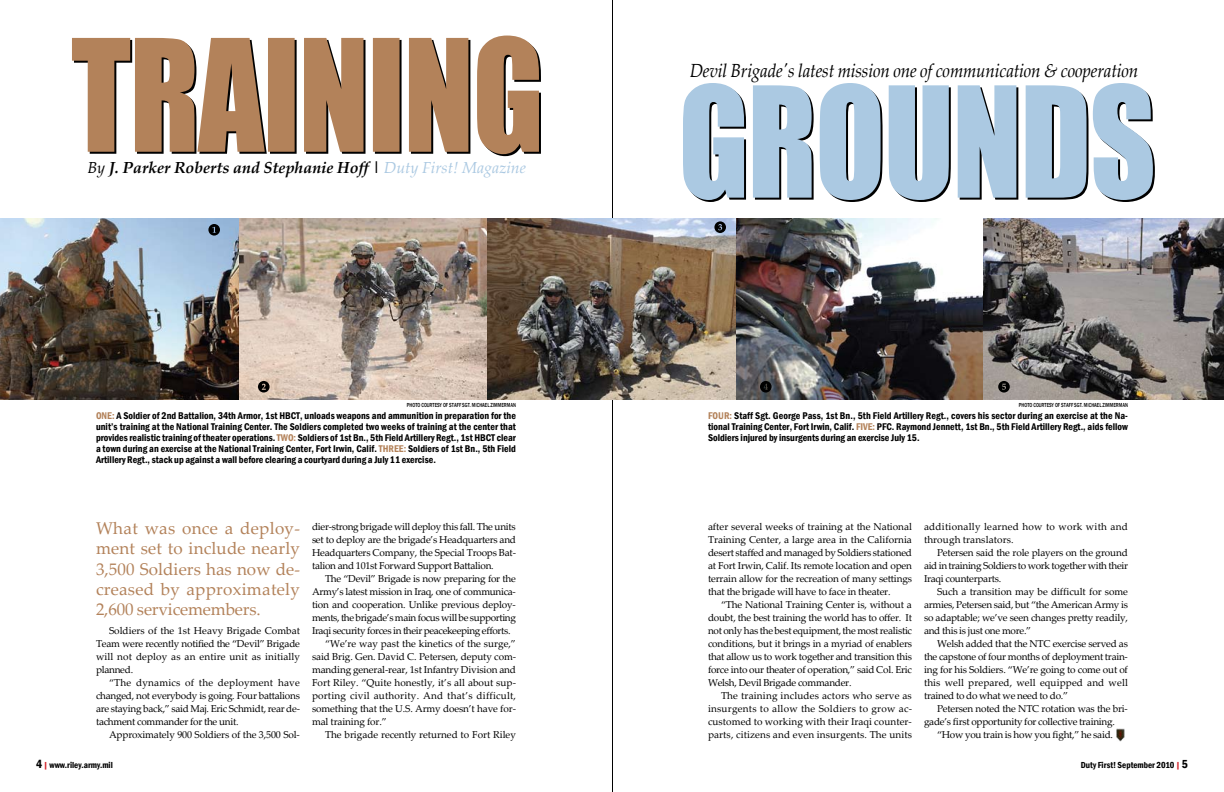
<style>
.page{position:relative;width:1224px;height:792px;background:#fff}
.page>*{position:absolute;margin:0;border:0;box-sizing:border-box;transform-origin:0 0}
.t1{font:italic 19px "Palatino Linotype";letter-spacing:-.01em;color:#000;scale:.9 1}
.t2{font:17px/20.4px "Palatino Linotype";letter-spacing:.005em;color:#b3825a;text-align:justify}
.t3{font:italic 700 16px "Palatino Linotype";color:#000}
.t4{font:10px/13px "Palatino Linotype";letter-spacing:-.015em;color:#000;text-align:justify}
.t5{font:600 condensed 10px/11px "Franklin Gothic";color:#000;text-align:justify}
.t6{font:10px "Palatino Linotype";letter-spacing:-.035em;color:#000}
.t7{font:10px/13px "Palatino Linotype";letter-spacing:.025em;color:#000}
.t8{font:10px "Palatino Linotype";letter-spacing:.005em;color:#000}
.t9{font:10px "Palatino Linotype";letter-spacing:.02em;color:#000}
.t10{font:600 condensed 9px "Franklin Gothic";color:#000}
.t11{font:500 6px "Franklin Gothic";color:#000;scale:.75 1}
.s1{font-weight:400}
.s2{font-weight:400;color:#abc9e2}
.s3{color:#b3825a}
.s4{font-size:12px}
.s5{color:#d2232a}
</style>
<div class="page">
<hr style="left:612px;top:0;width:1px;height:792px;background:#000">
<svg style="left:1116px;top:729px;width:8px;height:13px"></svg>
<img style="left:0;top:218px;width:1224px;height:182px">
<svg style="left:208px;top:224px;width:12px;height:12px"></svg>
<svg style="left:714px;top:221px;width:12px;height:12px"></svg>
<svg style="left:760px;top:381px;width:12px;height:12px"></svg>
<svg style="left:258px;top:381px;width:12px;height:12px"></svg>
<svg style="left:998px;top:381px;width:12px;height:12px"></svg>
<svg style="left:72px;top:36px;width:467px;height:118px;fill:#b3825a"></svg>
<svg style="left:683px;top:83px;width:470px;height:117px;fill:#abc9e2"></svg>
<h3 class="t3" style="left:87px;top:156px;width:440px"><span class="s1">By</span> J. Parker Roberts and Stephanie Hoff | <span class="s2">Duty First! Magazine</span></h3>
<p class="t11" style="left:407px;top:401px;width:146px">PHOTO COURTESY OF STAFF SGT. MICHAEL ZIMM ERMAN</p>
<p class="t5" style="left:96px;top:410px;width:422px"><span class="s3">ONE:</span> A Soldier of 2nd Battalion, 34th Armor, 1st HBCT, unloads weapons and ammunition in preparation for the unit’s training at the National Training Center. The Soldiers completed two weeks of training at the center that provides realistic training of theater operations. <span class="s3">TWO:</span> Soldiers of 1st Bn., 5th Field Artillery Regt., 1st HBCT clear a town during an exercise at the National Training Center, Fort Irwin, Calif. <span class="s3">THREE:</span> Soldiers of 1st Bn., 5th Field Artillery Regt., stack up against a wall before clearing a courtyard during a July 11 exercise.</p>
<h2 class="t2" style="left:96px;top:517px;width:206px">What was once a deploy&shy;ment set to include nearly 3,500 Soldiers has now de&shy;creased by approximately 2,600 servicemembers.</h2>
<p class="t4" style="left:96px;top:624px;width:206px;text-indent:13px">Soldiers of the 1st Heavy Brigade Combat Team were recently notified the “Devil” Brigade will not deploy as an entire unit as initially planned.</p>
<p class="t4" style="left:96px;top:676px;width:206px;text-indent:13px">“The dynamics of the deployment have changed, not everybody is going. Four battalions are staying back,” said Maj. Eric Schmidt, rear de&shy;tachment commander for the unit.</p>
<p class="t4" style="left:109px;top:728px;width:192px">Approximately 900 Soldiers of the 3,500 Sol-</p>
<p class="t4" style="left:312px;top:520px;width:206px">dier-strong brigade will deploy this fall. The units set to deploy are the brigade’s Headquarters and Headquarters Company, the Special Troops Bat&shy;talion and 101st Forward Support Battalion.</p>
<p class="t4" style="left:325px;top:572px;width:192px">The “Devil” Brigade is now preparing for the</p>
<p class="t4" style="left:312px;top:585px;width:205px">Army’s latest mission in Iraq, one of communica-</p>
<p class="t4" style="left:312px;top:598px;width:205px">tion and cooperation. Unlike previous deploy-</p>
<p class="t6" style="left:312px;top:611px;width:206px">ments, the brigade’s main focus will be supporting</p>
<p class="t6" style="left:312px;top:624px;width:200px">Iraqi security forces in their peacekeeping efforts.</p>
<p class="t4" style="left:325px;top:637px;width:192px">“We’re way past the kinetics of the surge,”</p>
<p class="t4" style="left:312px;top:650px;width:205px">said Brig. Gen. David C. Petersen, deputy com-</p>
<p class="t4" style="left:312px;top:663px;width:206px">manding general-rear, 1st Infantry Division and</p>
<p class="t8" style="left:312px;top:676px;width:206px">Fort Riley. “Quite honestly, it’s all about sup-</p>
<p class="t9" style="left:312px;top:689px;width:206px">porting civil authority. And that’s difficult,</p>
<p class="t4" style="left:312px;top:702px;width:205px">something that the U.S. Army doesn’t have for-</p>
<p class="t4" style="left:312px;top:715px;width:76px">mal training for.”</p>
<p class="t4" style="left:325px;top:728px;width:192px">The brigade recently returned to Fort Riley</p>
<h1 class="t1" style="left:690px;top:57px;width:500px">Devil Brigade's latest mission one of communication &amp; cooperation</h1>
<p class="t11" style="left:1019px;top:401px;width:146px">PHOTO COURTESY OF STAFF SGT. MICHAEL ZIMM ERMAN</p>
<p class="t5" style="left:708px;top:410px;width:421px"><span class="s3">FOUR:</span> Staff Sgt. George Pass, 1st Bn., 5th Field Artillery Regt., covers his sector during an exercise at the Na&shy;tional Training Center, Fort Irwin, Calif. <span class="s3">FIVE:</span> PFC. Raymond Jennett, 1st Bn., 5th Field Artillery Regt., aids fellow Soldiers injured by insurgents during an exercise July 15.</p>
<p class="t4" style="left:708px;top:520px;width:206px">after several weeks of training at the National Training Center, a large area in the California desert staffed and managed by Soldiers stationed at Fort Irwin, Calif. Its remote location and open terrain allow for the recreation of many settings that the brigade will have to face in theater.</p>
<p class="t4" style="left:708px;top:598px;width:206px;text-indent:13px">“The National Training Center is, without a doubt, the best training the world has to offer. It not only has the best equipment, the most realistic conditions, but it brings in a myriad of enablers that allow us to work together and transition this force into our theater of operation,” said Col. Eric Welsh, Devil Brigade commander.</p>
<p class="t4" style="left:708px;top:689px;width:206px;text-indent:13px">The training includes actors who serve as insurgents to allow the Soldiers to grow ac&shy;customed to working with their Iraqi counter&shy;parts, citizens and even insurgents. The units</p>
<p class="t7" style="left:924px;top:520px;width:205px">additionally learned how to work with and through translators.</p>
<p class="t4" style="left:924px;top:546px;width:206px;text-indent:13px">Petersen said the role players on the ground aid in training Soldiers to work together with their Iraqi counterparts.</p>
<p class="t4" style="left:924px;top:585px;width:206px;text-indent:13px">Such a transition may be difficult for some armies, Petersen said, but “the American Army is so adaptable; we’ve seen changes pretty readily, and this is just one more.”</p>
<p class="t4" style="left:924px;top:637px;width:205px;text-indent:13px">Welsh added that the NTC exercise served as the capstone of four months of deployment train&shy;ing for his Soldiers. “We’re going to come out of this well prepared, well equipped and well trained to do what we need to do.”</p>
<p class="t4" style="left:924px;top:702px;width:205px;text-indent:13px">Petersen noted the NTC rotation was the bri&shy;gade’s first opportunity for collective training.</p>
<p class="t4" style="left:937px;top:728px;width:178px">“How you train is how you fight,” he said.</p>
<p class="t10" style="left:36px;top:759px;width:78px"><span class="s4">4</span> <span class="s5">|</span> www.riley.army.mil</p>
<p class="t10" style="left:1081px;top:759px;width:109px">Duty First! September 2010 <span class="s5">|</span> <span class="s4">5</span></p>
</div>
